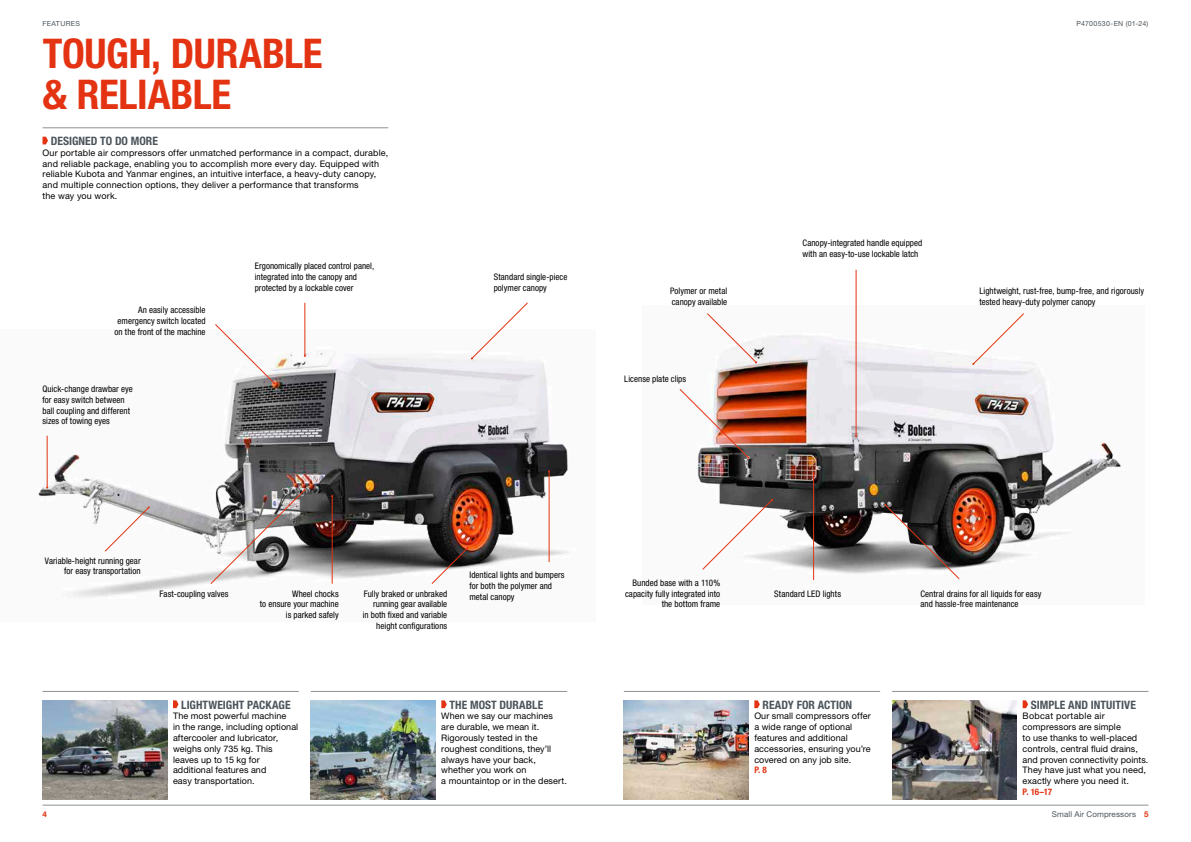
<style>
.page{position:relative;width:1191px;height:842px;background:#fff}
.page>*{position:absolute;margin:0;border:0;box-sizing:border-box;transform-origin:0 0}
.t1{font:700 condensed 41px/40.4px "Helvetica Neue LT Pro";letter-spacing:-.01em;color:#e43312}
.t2{font:700 condensed 11.6px "Helvetica Neue LT Pro";color:#4c555c}
.t3{font:9px/10.8px "Helvetica Neue LT Pro";letter-spacing:.01em;color:#000}
.t4{font:condensed 9px/10.8px "Helvetica Neue LT Pro";letter-spacing:.005em;color:#000}
.t5{font:700 condensed 9px "Helvetica Neue LT Pro";color:#e43312}
.t6{font:8px "Helvetica Neue LT Pro";letter-spacing:.015em;color:#4c555c}
.t7{font:700 8px "Helvetica Neue LT Pro";color:#e43312}
.t8{font:7px "Helvetica Neue LT Pro";letter-spacing:.04em;color:#4c555c}
.s1{font-weight:700;color:#e43312}
</style>
<div class="page">
<hr style="left:43px;top:805px;width:1105px;height:1px;background:#8b9296">
<img style="left:697px;top:305px;width:424px;height:276px">
<img style="left:38px;top:330px;width:531px;height:268px">
<hr style="left:43px;top:691px;width:256px;height:1px;background:#8b9296">
<hr style="left:624px;top:691px;width:256px;height:1px;background:#8b9296">
<img style="left:624px;top:700px;width:124px;height:99px">
<hr style="left:311px;top:691px;width:256px;height:1px;background:#8b9296">
<img style="left:311px;top:700px;width:124px;height:99px">
<hr style="left:892px;top:691px;width:256px;height:1px;background:#8b9296">
<img style="left:43px;top:700px;width:124px;height:99px">
<img style="left:892px;top:700px;width:125px;height:99px">
<svg style="left:972px;top:313px;width:52px;height:52px"></svg>
<hr style="left:305px;top:303px;width:1px;height:53px;background:#e43312">
<hr style="left:549px;top:471px;width:1px;height:91px;background:#e43312">
<hr style="left:332px;top:496px;width:1px;height:88px;background:#e43312">
<svg style="left:471px;top:302px;width:57px;height:58px"></svg>
<svg style="left:707px;top:313px;width:50px;height:50px"></svg>
<svg style="left:215px;top:324px;width:60px;height:60px"></svg>
<svg style="left:702px;top:499px;width:71px;height:71px"></svg>
<img style="left:679px;top:389px;width:70px;height:70px">
<hr style="left:813px;top:473px;width:1px;height:107px;background:#e43312">
<svg style="left:105px;top:506px;width:45px;height:46px"></svg>
<hr style="left:47px;top:436px;width:1px;height:52px;background:#e43312">
<svg style="left:884px;top:504px;width:75px;height:75px"></svg>
<hr style="left:856px;top:270px;width:1px;height:166px;background:#e43312">
<svg style="left:210px;top:489px;width:95px;height:95px"></svg>
<svg style="left:431px;top:547px;width:38px;height:37px"></svg>
<svg style="left:754px;top:700px;width:6px;height:8px"></svg>
<svg style="left:441px;top:700px;width:6px;height:8px"></svg>
<svg style="left:173px;top:700px;width:5px;height:8px"></svg>
<hr style="left:43px;top:128px;width:345px;height:1px;background:#8b9296">
<svg style="left:43px;top:137px;width:5px;height:7px"></svg>
<svg style="left:1022px;top:700px;width:6px;height:8px"></svg>
<p class="t8" style="left:43px;top:19px;width:39px">FEATURES</p>
<h1 class="t1" style="left:43px;top:33px;width:281px">TOUGH, DURABLE &amp; RELIABLE</h1>
<p class="t2" style="left:51px;top:134px;width:109px">DESIGNED TO DO MORE</p>
<p class="t3" style="left:43px;top:147px;width:347px">Our portable air compressors offer unmatched performance in a compact, durable, and reliable package, enabling you to accomplish more every day. Equipped with reliable Kubota and Yanmar engines, an intuitive interface, a heavy-duty canopy, and multiple connection options, they deliver a performance that transforms<br>the way you work.</p>
<p class="t4" style="left:115px;top:304px;width:92px;text-align:right">An easily accessible emergency switch located on the front of the machine</p>
<p class="t4" style="left:43px;top:383px;width:92px">Quick-change drawbar eye for easy switch between ball coupling and different sizes of towing eyes</p>
<p class="t4" style="left:255px;top:261px;width:121px">Ergonomically placed control panel, integrated into the canopy and protected by a lockable cover</p>
<p class="t4" style="left:494px;top:272px;width:75px">Standard single-piece polymer canopy</p>
<p class="t4" style="left:45px;top:555px;width:97px;text-align:right">Variable-height running gear for easy transportation</p>
<p class="t4" style="left:159px;top:588px;width:70px">Fast-coupling valves</p>
<p class="t4" style="left:363px;top:588px;width:86px;text-align:right">Fully braked or unbraked running gear available<br>in both fixed and variable height configurations</p>
<p class="t4" style="left:260px;top:588px;width:80px;text-align:right">Wheel chocks<br>to ensure your machine is parked safely</p>
<p class="t4" style="left:469px;top:570px;width:97px">Identical lights and bumpers for both the polymer and metal canopy</p>
<p class="t7" style="left:43px;top:809px;width:6px">4</p>
<p class="t2" style="left:181px;top:697px;width:111px">LIGHTWEIGHT PACKAGE</p>
<p class="t3" style="left:173px;top:711px;width:127px">The most powerful machine<br>in the range, including optional aftercooler and lubricator, weighs only 735 kg. This leaves up to 15 kg for additional features and<br>easy transportation.</p>
<p class="t2" style="left:449px;top:697px;width:95px">THE MOST DURABLE</p>
<p class="t3" style="left:441px;top:711px;width:127px">When we say our machines are durable, we mean it.<br>Rigorously tested in the roughest conditions, they’ll always have your back, whether you work on<br>a mountaintop or in the desert.</p>
<p class="t8" style="left:1076px;top:19px;width:73px">P4700530-EN (01-24)</p>
<p class="t4" style="left:670px;top:285px;width:59px">Polymer or metal canopy available</p>
<p class="t4" style="left:624px;top:374px;width:63px">License plate clips</p>
<p class="t4" style="left:802px;top:238px;width:121px">Canopy-integrated handle equipped with an easy-to-use lockable latch</p>
<p class="t4" style="left:979px;top:285px;width:166px">Lightweight, rust-free, bump-free, and rigorously tested heavy-duty polymer canopy</p>
<p class="t4" style="left:625px;top:577px;width:97px;text-align:right">Bunded base with a 110% capacity fully integrated into the bottom frame</p>
<p class="t4" style="left:774px;top:588px;width:68px">Standard LED lights</p>
<p class="t2" style="left:762px;top:697px;width:91px">READY FOR ACTION</p>
<p class="t3" style="left:754px;top:711px;width:118px">Our small compressors offer a wide range of optional features and additional accessories, ensuring you’re covered on any job site.</p>
<p class="t5" style="left:754px;top:765px;width:14px">P. 8</p>
<p class="t4" style="left:920px;top:588px;width:122px">Central drains for all liquids for easy and hassle-free maintenance</p>
<p class="t2" style="left:1031px;top:697px;width:106px">SIMPLE AND INTUITIVE</p>
<p class="t3" style="left:1022px;top:711px;width:127px">Bobcat portable air compressors are simple<br>to use thanks to well-placed controls, central fluid drains, and proven connectivity points.<br>They have just what you need, exactly where you need it.</p>
<p class="t5" style="left:1022px;top:786px;width:31px">P. 16–17</p>
<p class="t6" style="left:1051px;top:810px;width:98px">Small Air Compressors <span class="s1">5</span></p>
</div>
